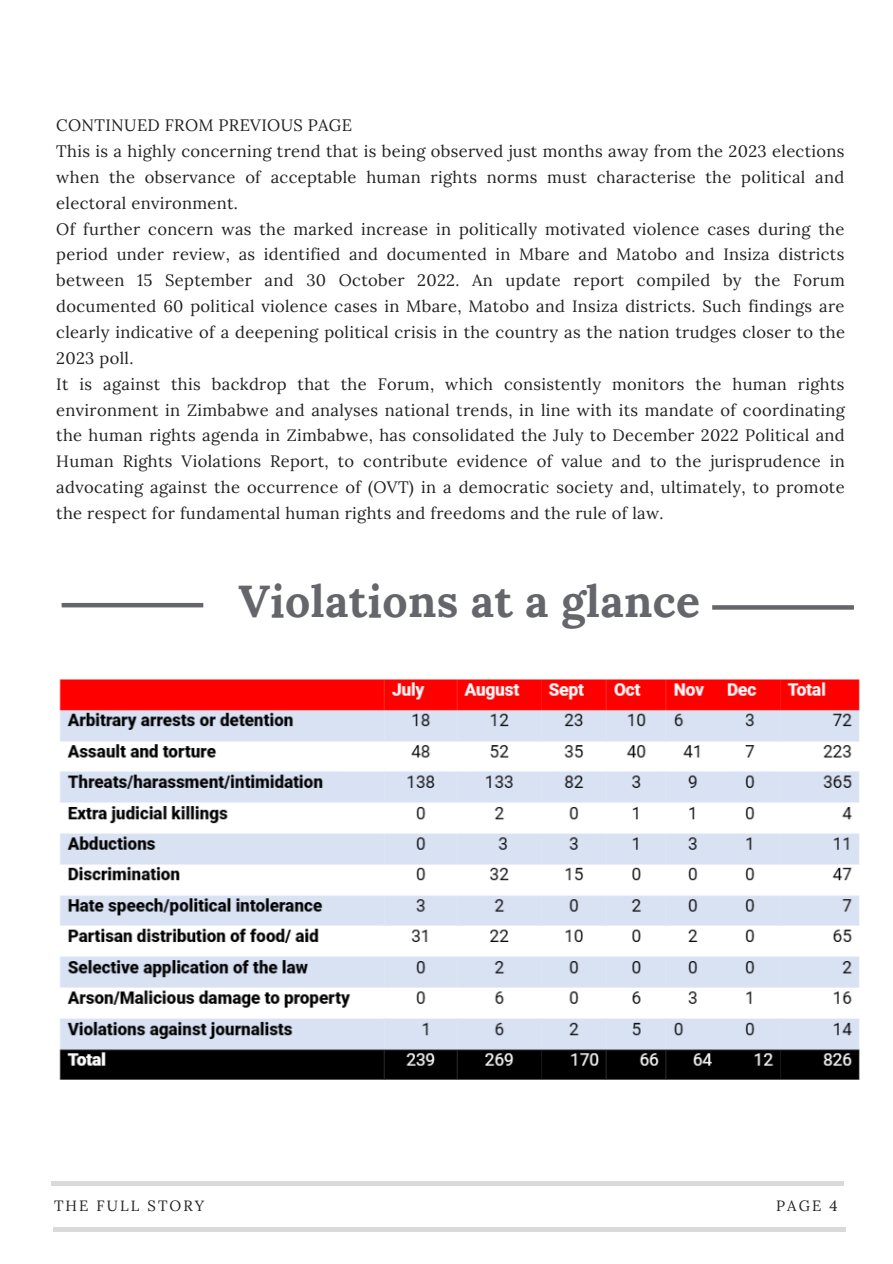
<style>
.page{position:relative;width:893px;height:1264px;background:#fff}
.page>*{position:absolute;margin:0;border:0;box-sizing:border-box;transform-origin:0 0}
.t1{font:700 44.55px "Lora";letter-spacing:.01em;color:#64666b}
.t2{font:16.5px/25.8px "Lora";letter-spacing:.02em;color:#222}
.t3{font:14.85px "Lora";letter-spacing:.14em;color:#222}
</style>
<div class="page">
<hr style="left:51px;top:1181px;width:793px;height:4px;background:#dadada">
<hr style="left:53px;top:1227px;width:792px;height:3px;background:#000">
<img style="left:59px;top:680px;width:801px;height:400px">
<hr style="left:62px;top:603px;width:141px;height:4px;background:#64666b">
<svg style="left:712px;top:605px;width:141px;height:4px"></svg>
<p class="t2" style="left:56px;top:112px;width:790px">CONTINUED FROM PREVIOUS PAGE<br>This is a highly concerning trend that is being observed just months away from the 2023 elections when the observance of acceptable human rights norms must characterise the political and electoral environment.<br>Of further concern was the marked increase in politically motivated violence cases during the period under review, as identified and documented in Mbare and Matobo and Insiza districts between 15 September and 30 October 2022. An update report compiled by the Forum documented 60 political violence cases in Mbare, Matobo and Insiza districts. Such findings are clearly indicative of a deepening political crisis in the country as the nation trudges closer to the 2023 poll.<br>It is against this backdrop that the Forum, which consistently monitors the human rights environment in Zimbabwe and analyses national trends, in line with its mandate of coordinating the human rights agenda in Zimbabwe, has consolidated the July to December 2022 Political and Human Rights Violations Report, to contribute evidence of value and to the jurisprudence in advocating against the occurrence of (OVT) in a democratic society and, ultimately, to promote the respect for fundamental human rights and freedoms and the rule of law.</p>
<h1 class="t1" style="left:238px;top:572px;width:463px">Violations at a glance</h1>
<p class="t3" style="left:54px;top:1195px;width:152px">THE FULL STORY</p>
<p class="t3" style="left:776px;top:1195px;width:63px">PAGE 4</p>
</div>
